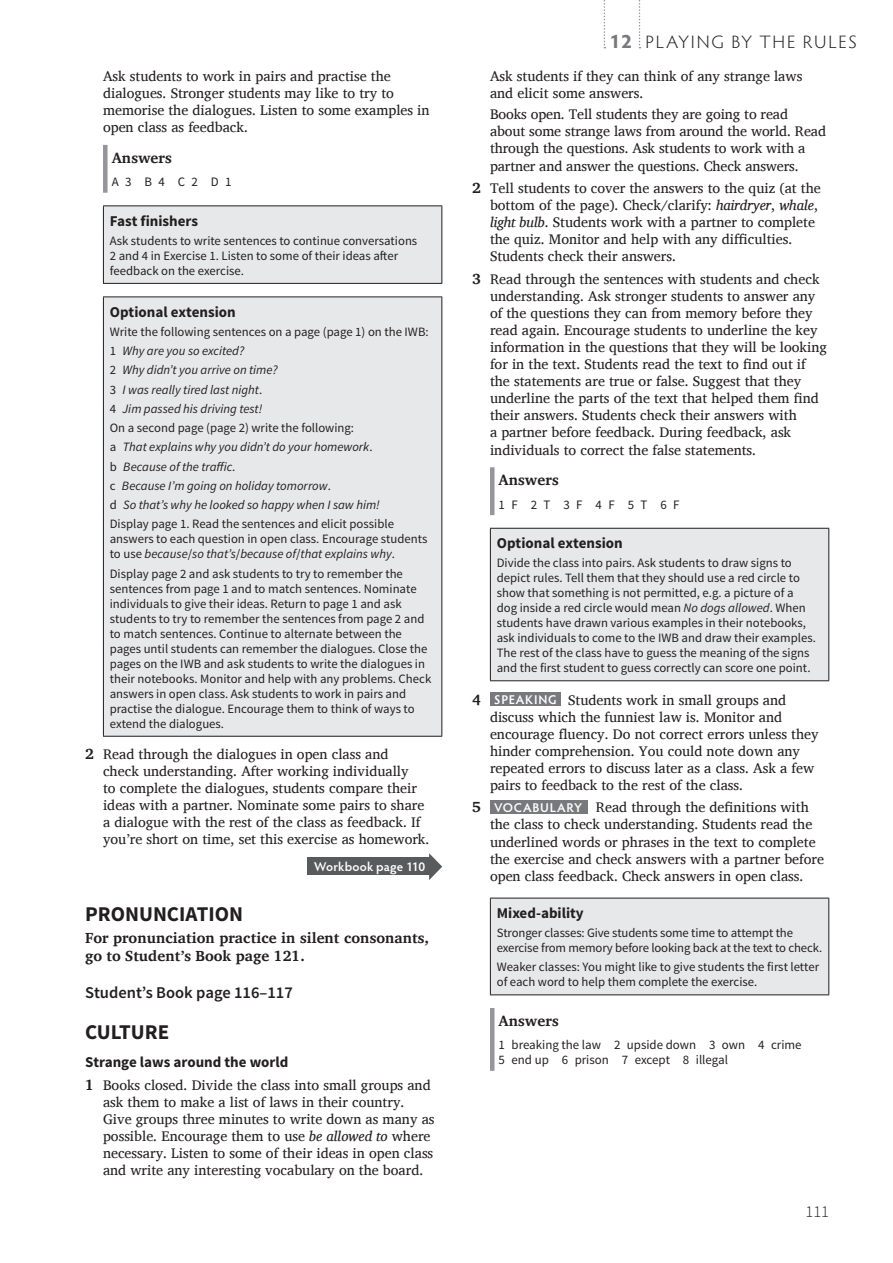
<style>
.page{position:relative;width:893px;height:1263px;background:#fff}
.page>*{position:absolute;margin:0;border:0;box-sizing:border-box;transform-origin:0 0}
.t1{font:700 21px "Source Sans Pro";color:#231f20}
.t2{font:300 18px "Hypatia Sans Pro";letter-spacing:.095em;color:#231f20;scale:1.05 1}
.t3{font:600 16.5px "Source Sans Pro";color:#231f20}
.t4{font:300 16.5px "Source Sans Pro";color:#231f20}
.t5{font:700 15px/18px "Charis SIL";color:#231f20}
.t6{font:700 15px "Source Sans Pro";color:#231f20}
.t7{font:14.25px/17.1px "Charis SIL";color:#231f20}
.t8{font:12.9px/15px "Source Sans Pro";color:#231f20}
.t9{font:12.9px "Source Sans Pro";letter-spacing:.5em;color:#231f20}
.t10{font:12.75px/15px "Source Sans Pro";color:#231f20}
.t11{font:italic 12.75px/19.2px "Source Sans Pro";color:#231f20}
.t12{font:600 12.75px "Hypatia Sans Pro";letter-spacing:.015em;color:#fff}
.s1{font-style:normal}
.s2{font-style:italic}
.s3{font-weight:700;font-size:15px}
.s4{font-weight:700;font-size:19.5px;color:#77797c}
.s5{font-family:"Hypatia Sans Pro";font-weight:600;font-size:12.75px;color:#fff}
</style>
<div class="page">
<div style="left:103px;top:145px;width:5px;height:48px;background:#949699"></div>
<div style="left:103px;top:206px;width:339px;height:77px;background:#e7e8e9"></div>
<hr style="left:103px;top:206px;width:1px;height:77px;background:#231f20">
<hr style="left:441px;top:206px;width:1px;height:77px;background:#231f20">
<hr style="left:103px;top:205px;width:339px;height:1px;background:#231f20">
<hr style="left:103px;top:283px;width:339px;height:1px;background:#231f20">
<div style="left:103px;top:297px;width:339px;height:439px;background:#e7e8e9"></div>
<hr style="left:103px;top:297px;width:1px;height:439px;background:#231f20">
<hr style="left:441px;top:297px;width:1px;height:439px;background:#231f20">
<hr style="left:103px;top:296px;width:339px;height:1px;background:#231f20">
<hr style="left:103px;top:736px;width:339px;height:1px;background:#231f20">
<svg style="left:429px;top:853px;width:13px;height:27px"></svg>
<div style="left:307px;top:858px;width:125px;height:17px;background:#595a5c"></div>
<hr style="left:490px;top:467px;width:4px;height:48px;background:#949699">
<div style="left:490px;top:528px;width:339px;height:153px;background:#e7e8e9"></div>
<hr style="left:490px;top:529px;width:1px;height:151px;background:#231f20">
<hr style="left:828px;top:529px;width:1px;height:151px;background:#231f20">
<hr style="left:490px;top:528px;width:339px;height:1px;background:#231f20">
<hr style="left:490px;top:680px;width:339px;height:1px;background:#231f20">
<div style="left:490px;top:692px;width:70px;height:14px;background:#77797c"></div>
<div style="left:490px;top:800px;width:98px;height:14px;background:#77797c"></div>
<div style="left:490px;top:898px;width:339px;height:97px;background:#e7e8e9"></div>
<hr style="left:490px;top:898px;width:1px;height:96px;background:#231f20">
<hr style="left:828px;top:898px;width:1px;height:96px;background:#231f20">
<hr style="left:490px;top:898px;width:339px;height:1px;background:#231f20">
<hr style="left:490px;top:994px;width:339px;height:1px;background:#231f20">
<hr style="left:490px;top:1008px;width:4px;height:63px;background:#949699">
<svg style="left:639px;top:0;width:1px;height:48px"></svg>
<svg style="left:604px;top:0;width:1px;height:48px"></svg>
<p class="t7" style="left:103px;top:67px;width:328px">Ask students to work in pairs and practise the dialogues. Stronger students may like to try to memorise the dialogues. Listen to some examples in open class as feedback.</p>
<p class="t5" style="left:112px;top:149px;width:62px">Answers</p>
<p class="t8" style="left:112px;top:175px;width:122px">A3 B4 C2 D1</p>
<p class="t6" style="left:110px;top:211px;width:90px">Fast finishers</p>
<p class="t10" style="left:110px;top:233px;width:309px">Ask students to write sentences to continue conversations<br>2 and 4 in Exercise 1. Listen to some of their ideas after feedback on the exercise.</p>
<p class="t6" style="left:110px;top:302px;width:127px">Optional extension</p>
<p class="t11" style="left:110px;top:322px;width:320px"><span class="s1">Write the following sentences on a page (page 1) on the IWB:<br>1</span> Why are you so excited?<br><span class="s1">2</span> Why didn’t you arrive on time?<br><span class="s1">3</span> I was really tired last night<span class="s1">.<br>4</span> Jim passed his driving test!<br><span class="s1">On a second page (page 2) write the following:<br>a</span> That explains why you didn’t do your homework<span class="s1">.<br>b</span> Because of the traffic<span class="s1">.<br>c</span> Because I’m going on holiday tomorrow<span class="s1">.<br>d</span> So that’s why he looked so happy when I saw him!<br><span class="s1">Display page 1. Read the sentences and elicit possible</span></p>
<p class="t10" style="left:110px;top:532px;width:319px">answers to each question in open class. Encourage students to use <span class="s2">because</span>/<span class="s2">so that’s</span>/<span class="s2">because of</span>/<span class="s2">that explains why</span>.</p>
<p class="t10" style="left:110px;top:566px;width:323px">Display page 2 and ask students to try to remember the sentences from page 1 and to match sentences. Nominate individuals to give their ideas. Return to page 1 and ask students to try to remember the sentences from page 2 and to match sentences. Continue to alternate between the pages until students can remember the dialogues. Close the pages on the IWB and ask students to write the dialogues in their notebooks. Monitor and help with any problems. Check answers in open class. Ask students to work in pairs and practise the dialogue. Encourage them to think of ways to extend the dialogues.</p>
<p class="t7" style="left:103px;top:745px;width:328px;text-indent:-18px"><span class="s3">2</span> Read through the dialogues in open class and<br>check understanding. After working individually<br>to complete the dialogues, students compare their ideas with a partner. Nominate some pairs to share a dialogue with the rest of the class as feedback. If you’re short on time, set this exercise as homework.</p>
<p class="t12" style="left:314px;top:857px;width:113px">Workbook page 110</p>
<h1 class="t1" style="left:85px;top:901px;width:159px">PRONUNCIATION</h1>
<p class="t5" style="left:85px;top:929px;width:346px">For pronunciation practice in silent consonants, go to Student’s Book page 121.</p>
<p class="t3" style="left:85px;top:982px;width:209px">Student’s Book page 116–117</p>
<h1 class="t1" style="left:85px;top:1019px;width:86px">CULTURE</h1>
<p class="t6" style="left:85px;top:1053px;width:205px">Strange laws around the world</p>
<p class="t7" style="left:103px;top:1076px;width:333px;text-indent:-18px"><span class="s3">1</span> Books closed. Divide the class into small groups and ask them to make a list of laws in their country.<br>Give groups three minutes to write down as many as possible. Encourage them to use <span class="s2">be allowed to</span> where necessary. Listen to some of their ideas in open class and write any interesting vocabulary on the board.</p>
<p class="t2" style="left:609px;top:30px;width:237px"><span class="s4">12</span> PLAYING BY THE RULES</p>
<p class="t7" style="left:490px;top:67px;width:314px">Ask students if they can think of any strange laws and elicit some answers.</p>
<p class="t7" style="left:490px;top:106px;width:338px">Books open. Tell students they are going to read about some strange laws from around the world. Read through the questions. Ask students to work with a partner and answer the questions. Check answers.</p>
<p class="t7" style="left:490px;top:179px;width:332px;text-indent:-18px"><span class="s3">2</span> Tell students to cover the answers to the quiz (at the bottom of the page). Check/clarify: <span class="s2">hairdryer</span>, <span class="s2">whale</span>, <span class="s2">light bulb</span>. Students work with a partner to complete the quiz. Monitor and help with any difficulties.<br>Students check their answers.</p>
<p class="t7" style="left:490px;top:270px;width:339px;text-indent:-18px"><span class="s3">3</span> Read through the sentences with students and check understanding. Ask stronger students to answer any of the questions they can from memory before they read again. Encourage students to underline the key information in the questions that they will be looking for in the text. Students read the text to find out if the statements are true or false. Suggest that they underline the parts of the text that helped them find their answers. Students check their answers with<br>a partner before feedback. During feedback, ask individuals to correct the false statements.</p>
<p class="t5" style="left:499px;top:471px;width:62px">Answers</p>
<p class="t9" style="left:499px;top:496px;width:182px">1F 2T 3F 4F 5T 6F</p>
<p class="t6" style="left:497px;top:533px;width:127px">Optional extension</p>
<p class="t10" style="left:497px;top:556px;width:321px">Divide the class into pairs. Ask students to draw signs to depict rules. Tell them that they should use a red circle to show that something is not permitted, e.g. a picture of a dog inside a red circle would mean <span class="s2">No dogs allowed</span>. When students have drawn various examples in their notebooks, ask individuals to come to the IWB and draw their examples.<br>The rest of the class have to guess the meaning of the signs and the first student to guess correctly can score one point.</p>
<p class="t7" style="left:490px;top:691px;width:330px;text-indent:-18px"><span class="s3">4</span> <span class="s5">SPEAKING</span> Students work in small groups and discuss which the funniest law is. Monitor and encourage fluency. Do not correct errors unless they hinder comprehension. You could note down any repeated errors to discuss later as a class. Ask a few pairs to feedback to the rest of the class.</p>
<p class="t7" style="left:490px;top:799px;width:336px;text-indent:-18px"><span class="s3">5</span> <span class="s5">VOCABULARY</span> Read through the definitions with the class to check understanding. Students read the underlined words or phrases in the text to complete the exercise and check answers with a partner before open class feedback. Check answers in open class.</p>
<p class="t6" style="left:497px;top:903px;width:88px">Mixed-ability</p>
<p class="t10" style="left:497px;top:925px;width:327px">Stronger classes: Give students some time to attempt the exercise from memory before looking back at the text to check.</p>
<p class="t10" style="left:497px;top:960px;width:324px">Weaker classes: You might like to give students the first letter of each word to help them complete the exercise.</p>
<p class="t5" style="left:499px;top:1012px;width:62px">Answers</p>
<p class="t8" style="left:499px;top:1038px;width:304px">1 breaking the law 2 upside down 3 own 4 crime<br>5 end up 6 prison 7 except 8 illegal</p>
<p class="t4" style="left:805px;top:1201px;width:25px">111</p>
</div>
